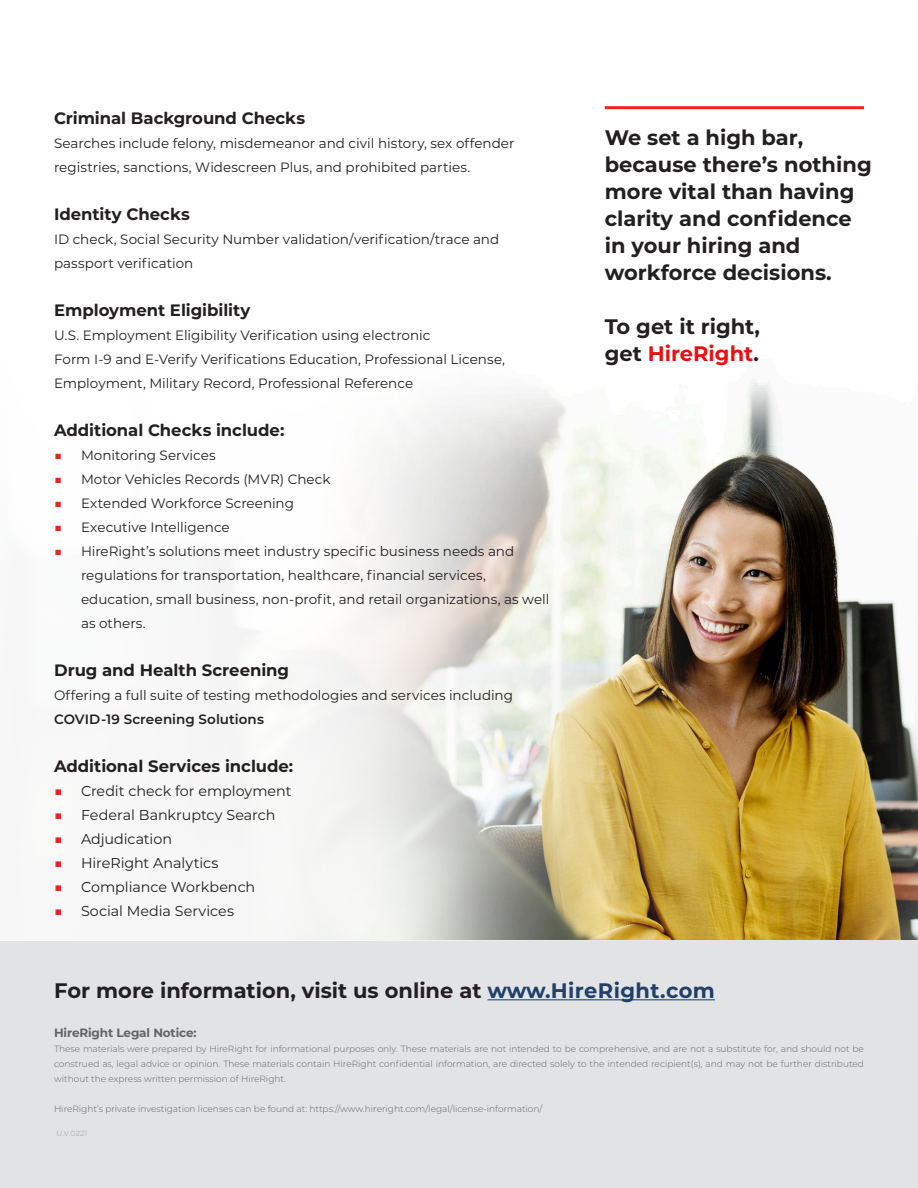
<style>
.page{position:relative;width:918px;height:1188px;background:#fff}
.page>*{position:absolute;margin:0;border:0;box-sizing:border-box;transform-origin:0 0}
.t1{font:700 21px/27px "Montserrat";color:#231f20}
.t2{font:700 21px "Montserrat";color:#ea1010}
.t3{font:700 16.5px "Montserrat";letter-spacing:-.005em;color:#231f20}
.t4{font:14.25px "Montserrat";letter-spacing:-.005em;color:#231f20}
.t5{font:13.5px/24px "Montserrat";color:#231f20}
.t6{font:700 12px "Montserrat";letter-spacing:-.01em;color:#636366}
.t7{font:300 9px/15px "Montserrat";color:#636366;text-align:justify}
.t8{font:7.5px "Montserrat";color:#adaeb2}
.s1{color:#ee2123}
.s2{font-weight:600}
.s3{color:#231f20}
.s4{color:#214069}
</style>
<div class="page">
<div style="left:0;top:941px;width:918px;height:247px;background:#e2e3e4"></div>
<hr style="left:488px;top:999px;width:227px;height:1px;background:#214069">
<img style="left:204px;top:380px;width:714px;height:561px">
<hr style="left:605px;top:106px;width:259px;height:3px;background:#ee2123">
<p class="t3" style="left:54px;top:106px;width:253px">Criminal Background Checks</p>
<p class="t5" style="left:54px;top:130px;width:462px">Searches include felony, misdemeanor and civil history, sex offender registries, sanctions, Widescreen Plus, and prohibited parties.</p>
<p class="t3" style="left:54px;top:202px;width:137px">Identity Checks</p>
<p class="t5" style="left:54px;top:226px;width:447px">ID check, Social Security Number validation/verification/trace and passport verification</p>
<p class="t3" style="left:54px;top:298px;width:198px">Employment Eligibility</p>
<p class="t5" style="left:54px;top:322px;width:453px">U.S. Employment Eligibility Verification using electronic<br>Form I-9 and E-Verify Verifications Education, Professional License,<br>Employment, Military Record, Professional Reference</p>
<p class="t3" style="left:54px;top:418px;width:232px">Additional Checks include:</p>
<p class="t5" style="left:54px;top:442px;width:163px"><span class="s1">■</span> Monitoring Services</p>
<p class="t5" style="left:54px;top:466px;width:278px"><span class="s1">■</span> Motor Vehicles Records (MVR) Check</p>
<p class="t5" style="left:54px;top:490px;width:242px"><span class="s1">■</span> Extended Workforce Screening</p>
<p class="t5" style="left:54px;top:514px;width:177px"><span class="s1">■</span> Executive Intelligence</p>
<p class="t5" style="left:81px;top:538px;width:470px;text-indent:-27px"><span class="s1">■</span> HireRight’s solutions meet industry specific business needs and regulations for transportation, healthcare, financial services, education, small business, non-profit, and retail organizations, as well as others.</p>
<p class="t3" style="left:54px;top:658px;width:237px">Drug and Health Screening</p>
<p class="t5" style="left:54px;top:682px;width:461px">Offering a full suite of testing methodologies and services including<br><span class="s2">COVID-19 Screening Solutions</span></p>
<p class="t3" style="left:54px;top:754px;width:241px">Additional Services include:</p>
<p class="t4" style="left:54px;top:781px;width:239px"><span class="s1">■</span> Credit check for employment</p>
<p class="t4" style="left:54px;top:805px;width:223px"><span class="s1">■</span> Federal Bankruptcy Search</p>
<p class="t4" style="left:54px;top:829px;width:120px"><span class="s1">■</span> Adjudication</p>
<p class="t4" style="left:54px;top:853px;width:166px"><span class="s1">■</span> HireRight Analytics</p>
<p class="t4" style="left:54px;top:877px;width:203px"><span class="s1">■</span> Compliance Workbench</p>
<p class="t4" style="left:54px;top:901px;width:182px"><span class="s1">■</span> Social Media Services</p>
<p class="t1" style="left:605px;top:123px;width:268px">We set a high bar, because there’s nothing more vital than having clarity and confidence in your hiring and workforce decisions.</p>
<p class="t1" style="left:605px;top:312px;width:157px">To get it right,</p>
<p class="t2" style="left:605px;top:339px;width:156px"><span class="s3">get</span> HireRight<span class="s3">.</span></p>
<p class="t1" style="left:54px;top:976px;width:662px">For more information, visit us online at <span class="s4">www.HireRight.com</span></p>
<p class="t6" style="left:54px;top:1024px;width:144px">HireRight Legal Notice:</p>
<p class="t7" style="left:54px;top:1041px;width:812px">These materials were prepared by HireRight for informational purposes only. These materials are not intended to be comprehensive, and are not a substitute for, and should not be construed as, legal advice or opinion. These materials contain HireRight confidential information, are directed solely to the intended recipient(s), and may not be further distributed without the express written permission of HireRight.</p>
<p class="t7" style="left:54px;top:1101px;width:490px">HireRight’s private investigation licenses can be found at: https://www.hireright.com/legal/license-information/</p>
<p class="t8" style="left:56px;top:1129px;width:32px">U.V.0221</p>
</div>
